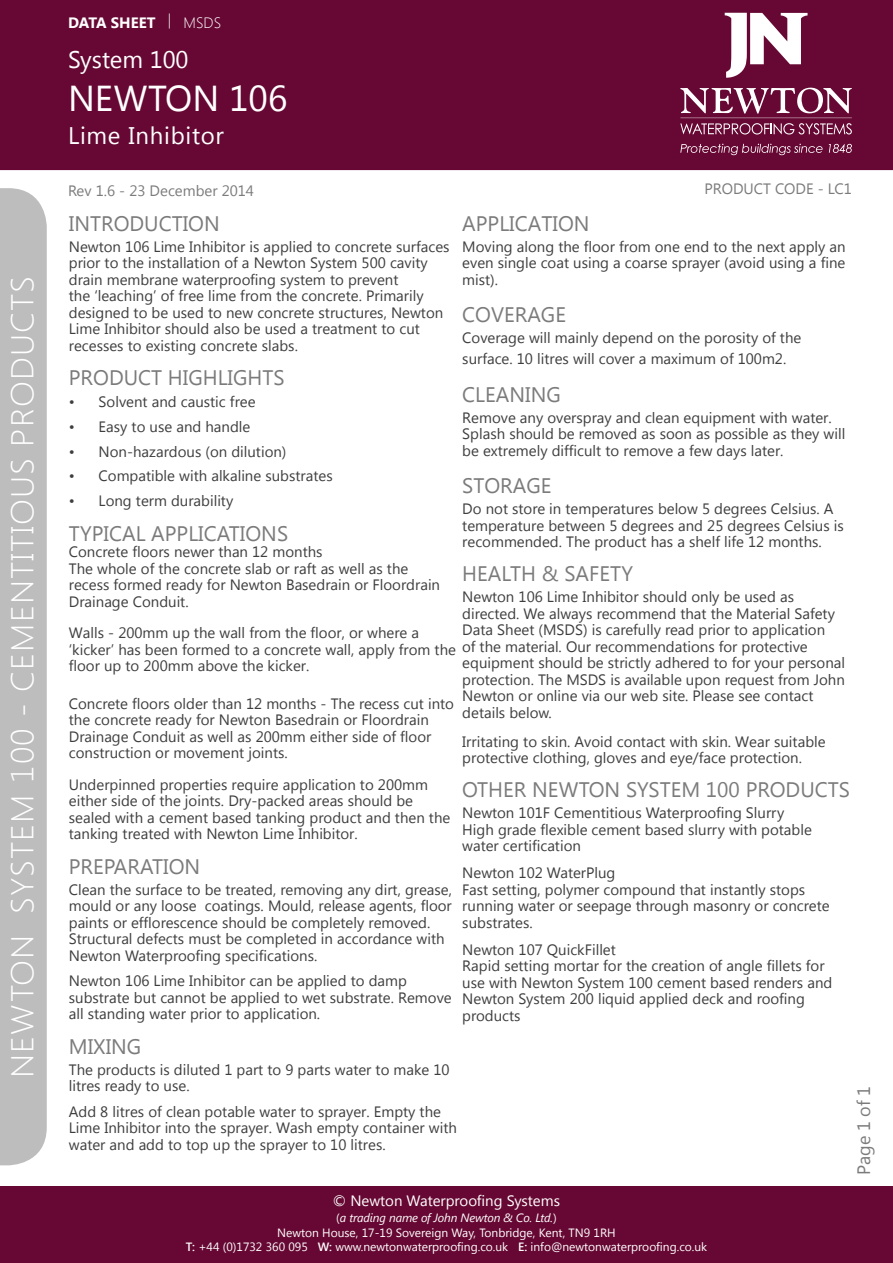
<style>
.page{position:relative;width:893px;height:1263px;background:#fff}
.page>*{position:absolute;margin:0;border:0;box-sizing:border-box;transform-origin:0 0}
.t1{font:36px "Segoe UI";color:#fff}
.t2{font:300 31.5px "Segoe UI";letter-spacing:.03em;color:#fff;scale:1.08 1}
.t3{font:24px "Segoe UI";letter-spacing:.03em;color:#fff}
.t4{font:24px "Segoe UI";color:#fff}
.t5{font:21px "Segoe UI";color:#7b7b7b}
.t6{font:18px "Segoe UI";letter-spacing:-.01em;color:#7b7b7b}
.t7{font:15px/16.5px "Segoe UI";color:#3e3e3f}
.t8{font:15px "Segoe UI";color:#fff}
.t9{font:15px "Segoe UI";color:#7b7b7b}
.t10{font:700 15px "Segoe UI";color:#fff}
.t11{font:13.5px "Segoe UI";color:#fff}
.t12{font:12px "Segoe UI";color:#fff}
.t13{font:italic 12px "Segoe UI";letter-spacing:-.01em;color:#fff}
.s1{font-weight:300}
.s2{font-style:normal}
.s3{font-weight:600}
</style>
<div class="page">
<div style="left:1px;top:1px;width:891px;height:168px;background:#660833"></div>
<div style="left:0;top:0;width:893px;height:170px;border:2px solid #660833"></div>
<div style="left:0;top:188px;width:47px;height:977px;background:#bdbdbd"></div>
<div style="left:0;top:1186px;width:893px;height:77px;background:#660833"></div>
<svg style="left:725px;top:13px;width:82px;height:65px"></svg>
<svg style="left:680px;top:88px;width:172px;height:47px"></svg>
<svg style="left:680px;top:144px;width:143px;height:11px"></svg>
<svg style="left:829px;top:144px;width:23px;height:9px"></svg>
<p class="t2" style="left:1px;top:1078px;width:744px;rotate:-90deg">NEWTON SYSTEM 100 - CEMENTITIOUS PRODUCTS</p>
<p class="t10" style="left:68px;top:12px;width:155px">DATA SHEET <sup>|</sup> <span class="s1">MSDS</span></p>
<p class="t4" style="left:68px;top:43px;width:122px">System 100</p>
<p class="t1" style="left:68px;top:73px;width:221px">NEWTON 106</p>
<p class="t3" style="left:68px;top:119px;width:157px">Lime Inhibitor</p>
<p class="t9" style="left:68px;top:180px;width:188px">Rev 1.6 - 23 December 2014</p>
<p class="t9" style="left:705px;top:178px;width:149px">PRODUCT CODE - LC1</p>
<p class="t5" style="left:69px;top:209px;width:152px">INTRODUCTION</p>
<p class="t7" style="left:69px;top:237px;width:382px">Newton 106 Lime Inhibitor is applied to concrete surfaces prior to the installation of a Newton System 500 cavity drain membrane waterproofing system to prevent<br>the ‘leaching’ of free lime from the concrete. Primarily designed to be used to new concrete structures, Newton Lime Inhibitor should also be used a treatment to cut recesses to existing concrete slabs.</p>
<p class="t5" style="left:69px;top:363px;width:217px">PRODUCT HIGHLIGHTS</p>
<p class="t7" style="left:69px;top:393px;width:188px">• Solvent and caustic free</p>
<p class="t7" style="left:69px;top:418px;width:183px">• Easy to use and handle</p>
<p class="t7" style="left:69px;top:442px;width:219px">• Non-hazardous (on dilution)</p>
<p class="t7" style="left:69px;top:467px;width:265px">• Compatible with alkaline substrates</p>
<p class="t7" style="left:69px;top:492px;width:166px">• Long term durability</p>
<p class="t5" style="left:69px;top:518px;width:221px">TYPICAL APPLICATIONS</p>
<p class="t7" style="left:69px;top:543px;width:373px">Concrete floors newer than 12 months<br>The whole of the concrete slab or raft as well as the recess formed ready for Newton Basedrain or Floordrain Drainage Conduit.</p>
<p class="t7" style="left:69px;top:624px;width:389px">Walls - 200mm up the wall from the floor, or where a ‘kicker’ has been formed to a concrete wall, apply from the floor up to 200mm above the kicker.</p>
<p class="t7" style="left:69px;top:694px;width:387px">Concrete floors older than 12 months - The recess cut into the concrete ready for Newton Basedrain or Floordrain Drainage Conduit as well as 200mm either side of floor construction or movement joints.</p>
<p class="t7" style="left:69px;top:775px;width:383px">Underpinned properties require application to 200mm either side of the joints. Dry-packed areas should be sealed with a cement based tanking product and then the tanking treated with Newton Lime Inhibitor.</p>
<p class="t5" style="left:69px;top:852px;width:133px">PREPARATION</p>
<p class="t7" style="left:69px;top:880px;width:385px">Clean the surface to be treated, removing any dirt, grease, mould or any loose coatings. Mould, release agents, floor paints or efflorescence should be completely removed.<br>Structural defects must be completed in accordance with Newton Waterproofing specifications.</p>
<p class="t7" style="left:69px;top:972px;width:384px">Newton 106 Lime Inhibitor can be applied to damp substrate but cannot be applied to wet substrate. Remove all standing water prior to application.</p>
<p class="t5" style="left:69px;top:1032px;width:74px">MIXING</p>
<p class="t7" style="left:69px;top:1060px;width:382px">The products is diluted 1 part to 9 parts water to make 10 litres ready to use.</p>
<p class="t7" style="left:69px;top:1102px;width:390px">Add 8 litres of clean potable water to sprayer. Empty the<br>Lime Inhibitor into the sprayer. Wash empty container with water and add to top up the sprayer to 10 litres.</p>
<p class="t5" style="left:462px;top:209px;width:129px">APPLICATION</p>
<p class="t7" style="left:462px;top:237px;width:385px;text-align:justify">Moving along the floor from one end to the next apply an even single coat using a coarse sprayer (avoid using a fine mist).</p>
<p class="t5" style="left:462px;top:300px;width:105px">COVERAGE</p>
<p class="t7" style="left:462px;top:327px;width:341px;line-height:21px">Coverage will mainly depend on the porosity of the surface. 10 litres will cover a maximum of 100m2.</p>
<p class="t5" style="left:462px;top:380px;width:100px">CLEANING</p>
<p class="t7" style="left:462px;top:409px;width:384px">Remove any overspray and clean equipment with water.<br>Splash should be removed as soon as possible as they will be extremely difficult to remove a few days later.</p>
<p class="t5" style="left:462px;top:471px;width:91px">STORAGE</p>
<p class="t7" style="left:462px;top:500px;width:383px">Do not store in temperatures below 5 degrees Celsius. A temperature between 5 degrees and 25 degrees Celsius is recommended. The product has a shelf life 12 months.</p>
<p class="t5" style="left:462px;top:559px;width:172px">HEALTH &amp; SAFETY</p>
<p class="t7" style="left:462px;top:588px;width:384px">Newton 106 Lime Inhibitor should only be used as directed. We always recommend that the Material Safety Data Sheet (MSDS) is carefully read prior to application<br>of the material. Our recommendations for protective equipment should be strictly adhered to for your personal protection. The MSDS is available upon request from John Newton or online via our web site. Please see contact details below.</p>
<p class="t7" style="left:462px;top:733px;width:365px">Irritating to skin. Avoid contact with skin. Wear suitable protective clothing, gloves and eye/face protection.</p>
<p class="t5" style="left:462px;top:775px;width:389px">OTHER NEWTON SYSTEM 100 PRODUCTS</p>
<p class="t7" style="left:462px;top:804px;width:323px">Newton 101F Cementitious Waterproofing Slurry</p>
<p class="t7" style="left:462px;top:820px;width:351px">High grade flexible cement based slurry with potable water certification</p>
<p class="t7" style="left:462px;top:864px;width:155px">Newton 102 WaterPlug</p>
<p class="t7" style="left:462px;top:880px;width:369px">Fast setting, polymer compound that instantly stops running water or seepage through masonry or concrete substrates.</p>
<p class="t7" style="left:462px;top:940px;width:155px">Newton 107 QuickFillet</p>
<p class="t7" style="left:462px;top:957px;width:372px">Rapid setting mortar for the creation of angle fillets for use with Newton System 100 cement based renders and Newton System 200 liquid applied deck and roofing products</p>
<p class="t6" style="left:851px;top:1175px;width:90px;rotate:-90deg">Page 1 of 1</p>
<p class="t8" style="left:333px;top:1190px;width:229px">© Newton Waterproofing Systems</p>
<p class="t13" style="left:336px;top:1209px;width:222px"><span class="s2">(</span>a trading name of John Newton &amp; Co. Ltd.<span class="s2">)</span></p>
<p class="t12" style="left:277px;top:1224px;width:340px">Newton House, 17-19 Sovereign Way, Tonbridge, Kent, TN9 1RH</p>
<p class="t12" style="left:186px;top:1239px;width:523px"><span class="s3">T:</span> +44 (0)1732 360 095 <span class="s3">W:</span> www.newtonwaterproofing.co.uk <span class="s3">E:</span> info@newtonwaterproofing.co.uk</p>
<p class="t8" style="left:359px;top:1194px;width:176px">© John Newton &amp; Co. Ltd.</p>
<p class="t11" style="left:256px;top:1214px;width:382px">Newton House, 17-19 Sovereign Way, Tonbridge, Kent, TN9 1RH</p>
<p class="t11" style="left:163px;top:1232px;width:569px">T: +44 (0)1732 360 095 W: www.newton-membranes.co.uk E: info@newton-membranes.co.uk</p>
</div>
